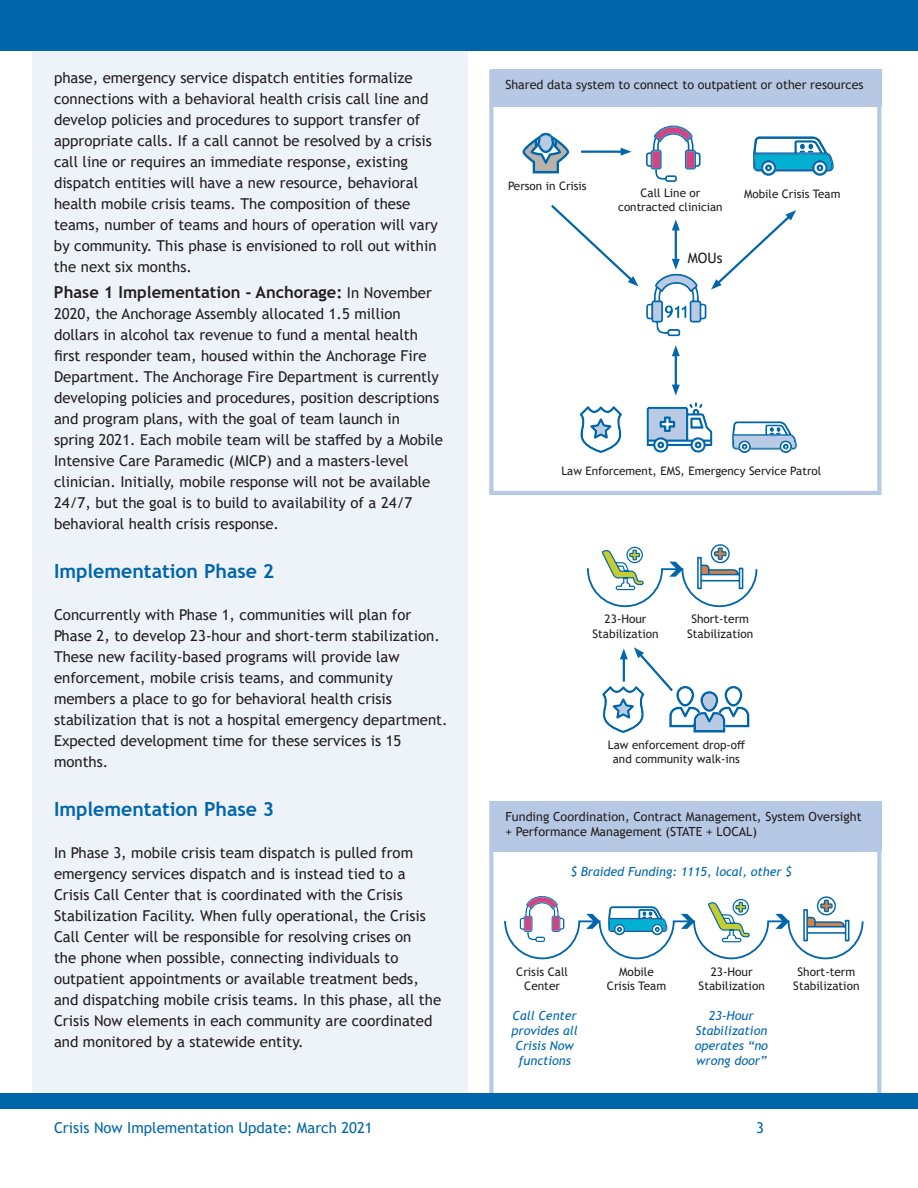
<style>
.page{position:relative;width:918px;height:1188px;background:#fff}
.page>*{position:absolute;margin:0;border:0;box-sizing:border-box;transform-origin:0 0}
.t1{font:700 19.5px "Trebuchet MS";color:#0066a9}
.t2{font:700 16.5px "Trebuchet MS";color:#231f20}
.t3{font:15px/21px "Trebuchet MS";color:#231f20}
.t4{font:15px "Trebuchet MS";color:#0066a9}
.t5{font:14.25px "Trebuchet MS";color:#231f20}
.t6{font:12.6px/15px "Trebuchet MS";color:#231f20}
.t7{font:italic 12.6px/15px "Trebuchet MS";color:#0066a9;text-align:center}
.t8{font:11.85px/14.2px "Trebuchet MS";color:#231f20;text-align:center}
.t9{font:11.7px/14.1px "Trebuchet MS";color:#231f20;text-align:center}
.s1{font-weight:400;font-size:15px}
</style>
<div class="page">
<div style="left:33px;top:49px;width:435px;height:1050px;background:#eef2f9"></div>
<div style="left:489px;top:801px;width:392px;height:300px;border:4px solid #b6c8e3"></div>
<div style="left:489px;top:69px;width:392px;height:426px;border:4px solid #b6c8e3"></div>
<div style="left:0;top:0;width:918px;height:50px;background:#0066a9"></div>
<div style="left:0;top:1094px;width:918px;height:15px;background:#0066a9"></div>
<svg style="left:732px;top:421px;width:65px;height:32px"></svg>
<svg style="left:753px;top:136px;width:81px;height:40px"></svg>
<svg style="left:579px;top:406px;width:43px;height:47px"></svg>
<svg style="left:646px;top:126px;width:55px;height:56px"></svg>
<svg style="left:522px;top:133px;width:48px;height:40px"></svg>
<img style="left:646px;top:402px;width:67px;height:51px">
<img style="left:637px;top:273px;width:70px;height:64px">
<div style="left:491px;top:801px;width:390px;height:50px;background:#b6c8e3"></div>
<div style="left:491px;top:69px;width:390px;height:38px;background:#b6c8e3"></div>
<svg style="left:504px;top:896px;width:360px;height:64px"></svg>
<svg style="left:587px;top:544px;width:171px;height:64px"></svg>
<hr style="left:581px;top:151px;width:42px;height:2px;background:#0066a9">
<svg style="left:621px;top:148px;width:11px;height:8px"></svg>
<hr style="left:675px;top:354px;width:2px;height:33px;background:#0066a9">
<svg style="left:672px;top:385px;width:8px;height:11px"></svg>
<svg style="left:672px;top:345px;width:8px;height:11px"></svg>
<hr style="left:675px;top:228px;width:2px;height:33px;background:#0066a9">
<svg style="left:672px;top:259px;width:8px;height:11px"></svg>
<svg style="left:672px;top:220px;width:8px;height:10px"></svg>
<svg style="left:711px;top:210px;width:85px;height:80px"></svg>
<svg style="left:551px;top:205px;width:88px;height:81px"></svg>
<svg style="left:602px;top:647px;width:147px;height:86px"></svg>
<p class="t3" style="left:54px;top:67px;width:385px">phase, emergency service dispatch entities formalize connections with a behavioral health crisis call line and develop policies and procedures to support transfer of appropriate calls. If a call cannot be resolved by a crisis call line or requires an immediate response, existing dispatch entities will have a new resource, behavioral health mobile crisis teams. The composition of these teams, number of teams and hours of operation will vary by community. This phase is envisioned to roll out within the next six months.</p>
<p class="t2" style="left:54px;top:282px;width:379px">Phase 1 Implementation - Anchorage: <span class="s1">In November</span></p>
<p class="t3" style="left:54px;top:303px;width:391px">2020, the Anchorage Assembly allocated 1.5 million dollars in alcohol tax revenue to fund a mental health first responder team, housed within the Anchorage Fire Department. The Anchorage Fire Department is currently developing policies and procedures, position descriptions and program plans, with the goal of team launch in spring 2021. Each mobile team will be staffed by a Mobile Intensive Care Paramedic (MICP) and a masters-level clinician. Initially, mobile response will not be available 24/7, but the goal is to build to availability of a 24/7 behavioral health crisis response.</p>
<p class="t1" style="left:54px;top:559px;width:222px">Implementation Phase 2</p>
<p class="t3" style="left:54px;top:604px;width:395px">Concurrently with Phase 1, communities will plan for Phase 2, to develop 23-hour and short-term stabilization.<br>These new facility-based programs will provide law enforcement, mobile crisis teams, and community members a place to go for behavioral health crisis stabilization that is not a hospital emergency department.<br>Expected development time for these services is 15 months.</p>
<p class="t1" style="left:54px;top:797px;width:222px">Implementation Phase 3</p>
<p class="t3" style="left:54px;top:842px;width:389px">In Phase 3, mobile crisis team dispatch is pulled from emergency services dispatch and is instead tied to a Crisis Call Center that is coordinated with the Crisis Stabilization Facility. When fully operational, the Crisis Call Center will be responsible for resolving crises on<br>the phone when possible, connecting individuals to outpatient appointments or available treatment beds, and dispatching mobile crisis teams. In this phase, all the Crisis Now elements in each community are coordinated and monitored by a statewide entity.</p>
<p class="t8" style="left:318px;top:612px;width:50px">Person in<br>Crisis</p>
<p class="t8" style="left:418px;top:626px;width:37px">Center</p>
<p class="t6" style="left:505px;top:77px;width:360px">Shared data system to connect to outpatient or other resources</p>
<p class="t9" style="left:508px;top:179px;width:80px">Person in Crisis</p>
<p class="t9" style="left:641px;top:185px;width:61px">Call Line or</p>
<p class="t9" style="left:744px;top:186px;width:98px">Mobile Crisis Team</p>
<p class="t9" style="left:618px;top:199px;width:106px">contracted clinician</p>
<p class="t5" style="left:688px;top:249px;width:36px">MOUs</p>
<p class="t9" style="left:561px;top:464px;width:261px">Law Enforcement, EMS, Emergency Service Patrol</p>
<p class="t8" style="left:593px;top:612px;width:68px">23-Hour<br>Stabilization</p>
<p class="t8" style="left:687px;top:612px;width:68px">Short-term<br>Stabilization</p>
<p class="t9" style="left:608px;top:737px;width:139px">Law enforcement drop-off and community walk-ins</p>
<p class="t6" style="left:505px;top:809px;width:358px">Funding Coordination, Contract Management, System Oversight + Performance Management (STATE + LOCAL)</p>
<p class="t7" style="left:571px;top:864px;width:222px">$ Braided Funding: 1115, local, other $</p>
<p class="t8" style="left:516px;top:964px;width:53px">Crisis Call<br>Center</p>
<p class="t8" style="left:607px;top:964px;width:61px">Mobile<br>Crisis Team</p>
<p class="t8" style="left:699px;top:964px;width:68px">23-Hour<br>Stabilization</p>
<p class="t8" style="left:793px;top:964px;width:68px">Short-term<br>Stabilization</p>
<p class="t7" style="left:512px;top:1008px;width:68px">Call Center provides all<br>Crisis Now functions</p>
<p class="t7" style="left:695px;top:1008px;width:75px">23-Hour<br>Stabilization operates “no wrong door”</p>
<p class="t4" style="left:54px;top:1118px;width:320px">Crisis Now Implementation Update: March 2021</p>
<p class="t4" style="left:756px;top:1118px;width:9px">3</p>
</div>
